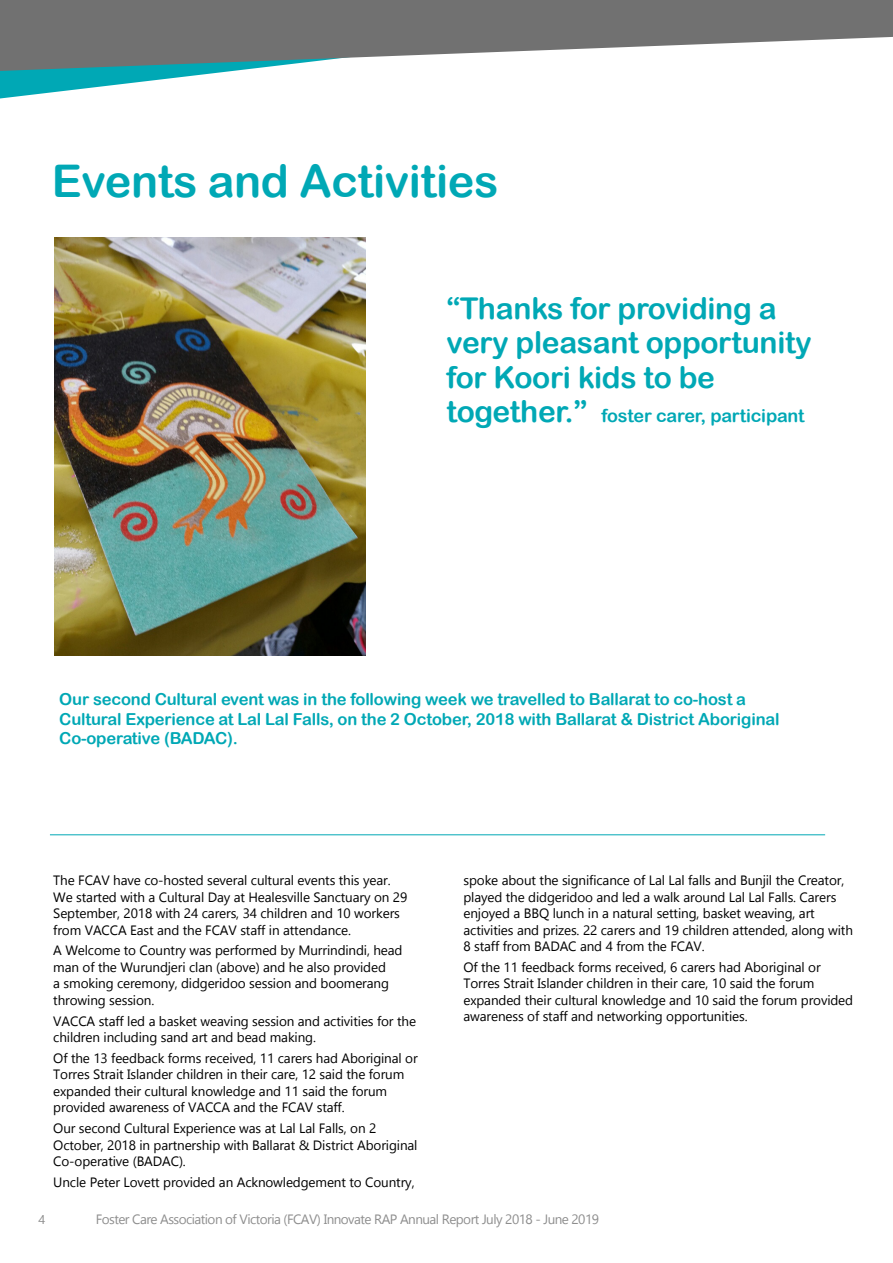
<style>
.page{position:relative;width:893px;height:1263px;background:#fff}
.page>*{position:absolute;margin:0;border:0;box-sizing:border-box;transform-origin:0 0}
.t1{font:45px "Arial Rounded MT Bold";letter-spacing:-.01em;color:#00a8b5}
.t2{font:30px/34.5px "Arial Rounded MT Bold";letter-spacing:-.01em;color:#00a8b5}
.t3{font:18px "Arial Rounded MT Bold";letter-spacing:-.01em;color:#00a8b5}
.t4{font:16.5px/19.5px "Arial Rounded MT Bold";letter-spacing:-.01em;color:#00a8b5}
.t5{font:13.5px/16.5px "Gadugi";letter-spacing:-.01em;color:#000}
.t6{font:13.5px "Gadugi";letter-spacing:-.04em;color:#424242}
.t7{font:12.75px "Gadugi";color:#424242}
.s1{font-size:30px}
</style>
<div class="page">
<svg style="left:0;top:71px;width:232px;height:27px"></svg>
<svg style="left:0;top:0;width:893px;height:71px;fill:#717171"></svg>
<div style="left:660px;top:0;width:233px;height:36px;background:#717171"></div>
<hr style="left:50px;top:834px;width:775px;height:1px;background:#00a8b5">
<img style="left:55px;top:237px;width:310px;height:419px">
<p class="t1" style="left:52px;top:155px;width:448px">Events and Activities</p>
<p class="t2" style="left:446px;top:290px;width:367px">“Thanks for providing a very pleasant opportunity for Koori kids to be</p>
<p class="t3" style="left:446px;top:405px;width:360px"><span class="s1">together.”</span> foster carer, participant</p>
<p class="t4" style="left:59px;top:689px;width:722px">Our second Cultural event was in the following week we travelled to Ballarat to co-host a<br>Cultural Experience at Lal Lal Falls, on the 2 October, 2018 with Ballarat &amp; District Aboriginal<br>Co-operative (BADAC).</p>
<p class="t5" style="left:53px;top:872px;width:356px">The FCAV have co-hosted several cultural events this year.<br>We started with a Cultural Day at Healesville Sanctuary on 29<br>September, 2018 with 24 carers, 34 children and 10 workers from VACCA East and the FCAV staff in attendance.</p>
<p class="t5" style="left:53px;top:942px;width:351px">A Welcome to Country was performed by Murrindindi, head man of the Wurundjeri clan (above) and he also provided<br>a smoking ceremony, didgeridoo session and boomerang throwing session.</p>
<p class="t5" style="left:53px;top:1012px;width:364px">VACCA staff led a basket weaving session and activities for the children including sand art and bead making.</p>
<p class="t5" style="left:53px;top:1050px;width:366px">Of the 13 feedback forms received, 11 carers had Aboriginal or Torres Strait Islander children in their care, 12 said the forum expanded their cultural knowledge and 11 said the forum provided awareness of VACCA and the FCAV staff.</p>
<p class="t5" style="left:53px;top:1120px;width:366px">Our second Cultural Experience was at Lal Lal Falls, on 2<br>October, 2018 in partnership with Ballarat &amp; District Aboriginal<br>Co-operative (BADAC).</p>
<p class="t5" style="left:53px;top:1174px;width:363px">Uncle Peter Lovett provided an Acknowledgement to Country,</p>
<p class="t5" style="left:463px;top:872px;width:391px">spoke about the significance of Lal Lal falls and Bunjil the Creator, played the didgeridoo and led a walk around Lal Lal Falls. Carers enjoyed a BBQ lunch in a natural setting, basket weaving, art activities and prizes. 22 carers and 19 children attended, along with 8 staff from BADAC and 4 from the FCAV.</p>
<p class="t5" style="left:463px;top:959px;width:391px">Of the 11 feedback forms received, 6 carers had Aboriginal or Torres Strait Islander children in their care, 10 said the forum expanded their cultural knowledge and 10 said the forum provided awareness of staff and networking opportunities.</p>
<p class="t7" style="left:39px;top:1212px;width:8px">4</p>
<p class="t6" style="left:96px;top:1211px;width:505px">Foster Care Association of Victoria (FCAV) Innovate RAP Annual Report July 2018 - June 2019</p>
</div>
